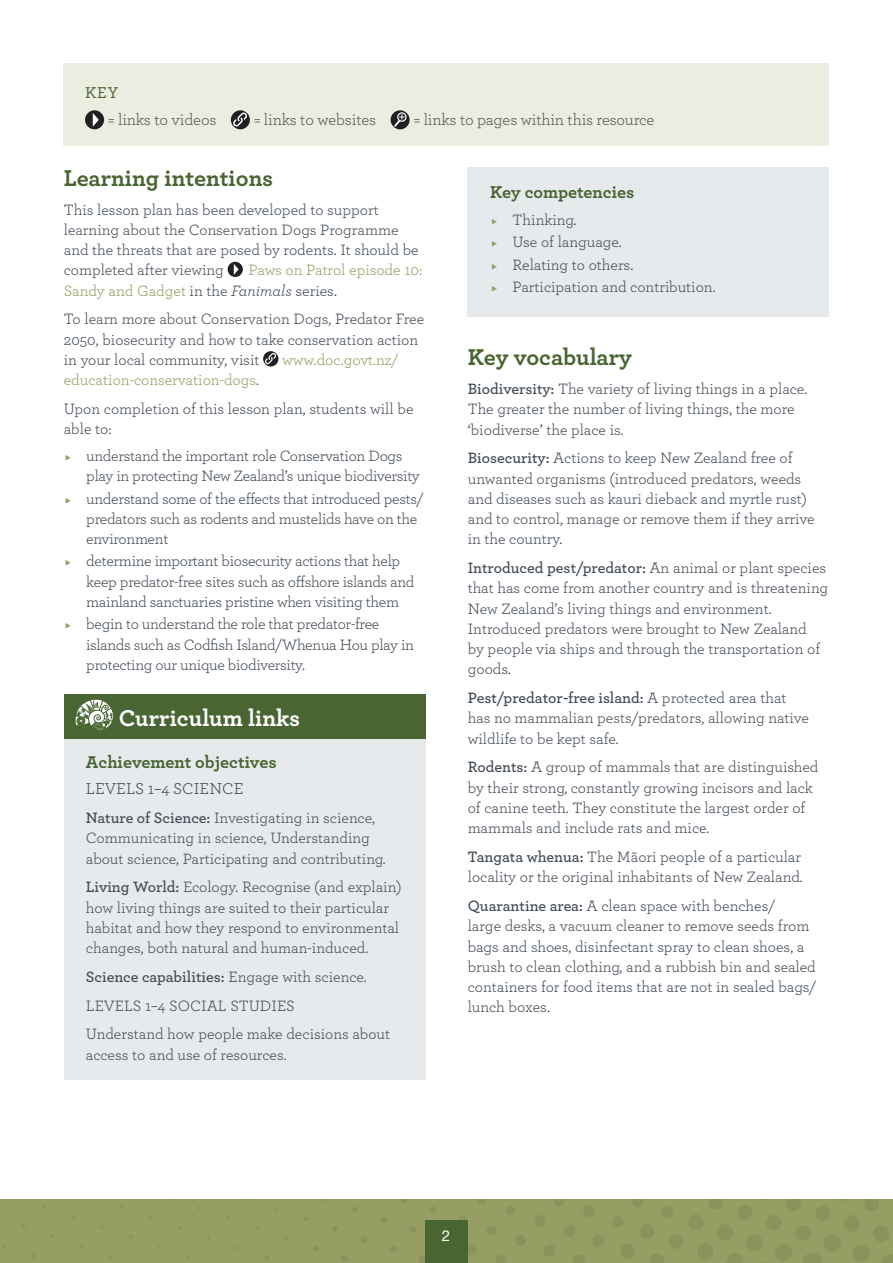
<style>
.page{position:relative;width:893px;height:1263px;background:#fff}
.page>*{position:absolute;margin:0;border:0;box-sizing:border-box;transform-origin:0 0}
.Heading_1{font:700 24px "Archer";color:#496532}
.Heading_1-2{font:700 24px "Archer";color:#fff}
.Heading_2{font:700 18px "Archer";color:#496532}
.BODY_TEXT{font:16.5px "Archer";letter-spacing:-.01em;color:#57585a}
.Heading_1-3{font:16.5px "Archer";color:#434d57}
.TOC_Heading_1{font:500 16.5px "Archer";color:#496532}
.Body_text{font:15.75px/20.2px "Archer";color:#434d57}
.Bullets{font:15.75px/20.2px "Archer";letter-spacing:-.02em;color:#434d57}
.Body_text-2{font:15.75px/20.2px "Archer";color:#979e64}
.Bullets-2{font:15.75px "Archer";color:#434d57}
.Body_text-3{font:600 15.75px "Archer";color:#434d57}
.Photo_caption{font:15px "Helvetica Neue LT Std";color:#fff}
.s1{color:#434d57}
.s2{font-style:italic;color:#434d57}
.s3{font-weight:600}
.s4{font-weight:400}
</style>
<div class="page">
<img style="left:0;top:1199px;width:893px;height:64px">
<div style="left:425px;top:1220px;width:43px;height:43px;background:#496532"></div>
<div style="left:64px;top:64px;width:765px;height:82px;background:#ecede1"></div>
<svg style="left:85px;top:110px;width:19px;height:19px"></svg>
<svg style="left:93px;top:113px;width:6px;height:14px"></svg>
<svg style="left:231px;top:110px;width:19px;height:19px"></svg>
<svg style="left:233px;top:112px;width:14px;height:15px"></svg>
<svg style="left:391px;top:110px;width:19px;height:19px"></svg>
<svg style="left:394px;top:112px;width:13px;height:15px"></svg>
<div style="left:64px;top:738px;width:361px;height:342px;background:#e7eaed"></div>
<div style="left:468px;top:167px;width:361px;height:150px;background:#e7eaed"></div>
<svg style="left:228px;top:262px;width:15px;height:15px"></svg>
<svg style="left:234px;top:264px;width:5px;height:11px"></svg>
<svg style="left:263px;top:351px;width:15px;height:15px"></svg>
<svg style="left:265px;top:353px;width:11px;height:11px"></svg>
<div style="left:64px;top:694px;width:361px;height:44px;background:#496532"></div>
<svg style="left:75px;top:699px;width:39px;height:31px"></svg>
<p class="TOC_Heading_1" style="left:85px;top:81px;width:35px">KEY</p>
<p class="BODY_TEXT" style="left:108px;top:108px;width:110px">= links to videos</p>
<p class="BODY_TEXT" style="left:254px;top:108px;width:124px">= links to websites</p>
<p class="BODY_TEXT" style="left:414px;top:108px;width:242px">= links to pages within this resource</p>
<p class="Heading_1" style="left:64px;top:159px;width:211px">Learning intentions</p>
<p class="Body_text" style="left:64px;top:199px;width:357px">This lesson plan has been developed to support learning about the Conservation Dogs Programme and the threats that are posed by rodents. It should be completed after viewing</p>
<p class="Body_text-2" style="left:64px;top:259px;width:360px;text-indent:185px">Paws on Patrol episode 10:<br>Sandy and Gadget <span class="s1">in the</span> <span class="s2">Fanimals</span> <span class="s1">series.</span></p>
<p class="Body_text" style="left:64px;top:308px;width:362px">To learn more about Conservation Dogs, Predator Free<br>2050, biosecurity and how to take conservation action in your local community, visit</p>
<p class="Body_text-2" style="left:282px;top:349px;width:118px">www.doc.govt.nz/</p>
<p class="Body_text-2" style="left:64px;top:369px;width:197px">education-conservation-dogs<span class="s1">.</span></p>
<p class="Body_text" style="left:64px;top:398px;width:351px">Upon completion of this lesson plan, students will be able to:</p>
<p class="Bullets" style="left:86px;top:445px;width:335px">understand the important role Conservation Dogs play in protecting New Zealand’s unique biodiversity</p>
<p class="Bullets" style="left:86px;top:487px;width:339px">understand some of the effects that introduced pests/ predators such as rodents and mustelids have on the environment</p>
<p class="Bullets" style="left:86px;top:550px;width:330px">determine important biosecurity actions that help keep predator-free sites such as offshore islands and mainland sanctuaries pristine when visiting them</p>
<p class="Bullets" style="left:86px;top:613px;width:329px">begin to understand the role that predator-free islands such as Codfish Island/Whenua Hou play in protecting our unique biodiversity.</p>
<p class="Heading_1-2" style="left:119px;top:699px;width:183px">Curriculum links</p>
<p class="Heading_2" style="left:86px;top:748px;width:192px">Achievement objectives</p>
<p class="Heading_1-3" style="left:86px;top:777px;width:159px">LEVELS 1–4 SCIENCE</p>
<p class="Body_text" style="left:86px;top:807px;width:301px"><span class="s3">Nature of Science:</span> Investigating in science,<br>Communicating in science, Understanding about science, Participating and contributing.</p>
<p class="Body_text" style="left:86px;top:876px;width:317px"><span class="s3">Living World:</span> Ecology. Recognise (and explain) how living things are suited to their particular habitat and how they respond to environmental changes, both natural and human-induced.</p>
<p class="Body_text-3" style="left:86px;top:965px;width:282px">Science capabilities: <span class="s4">Engage with science.</span></p>
<p class="Body_text" style="left:86px;top:994px;width:210px">LEVELS 1–4 SOCIAL STUDIES</p>
<p class="Body_text" style="left:86px;top:1023px;width:306px">Understand how people make decisions about access to and use of resources.</p>
<p class="Heading_2" style="left:490px;top:178px;width:146px">Key competencies</p>
<p class="Bullets-2" style="left:513px;top:209px;width:65px">Thinking.</p>
<p class="Bullets" style="left:513px;top:231px;width:111px">Use of language.</p>
<p class="Bullets-2" style="left:513px;top:254px;width:122px">Relating to others.</p>
<p class="Bullets-2" style="left:513px;top:276px;width:205px">Participation and contribution.</p>
<p class="Heading_1" style="left:468px;top:338px;width:166px">Key vocabulary</p>
<p class="Body_text" style="left:468px;top:378px;width:341px"><span class="s3">Biodiversity:</span> The variety of living things in a place.<br>The greater the number of living things, the more ‘biodiverse’ the place is.</p>
<p class="Body_text" style="left:468px;top:447px;width:348px"><span class="s3">Biosecurity:</span> Actions to keep New Zealand free of unwanted organisms (introduced predators, weeds and diseases such as kauri dieback and myrtle rust) and to control, manage or remove them if they arrive in the country.</p>
<p class="Body_text" style="left:468px;top:557px;width:362px"><span class="s3">Introduced pest/predator:</span> An animal or plant species that has come from another country and is threatening New Zealand’s living things and environment.<br>Introduced predators were brought to New Zealand<br>by people via ships and through the transportation of goods.</p>
<p class="Body_text" style="left:468px;top:687px;width:343px"><span class="s3">Pest/predator-free island:</span> A protected area that has no mammalian pests/predators, allowing native wildlife to be kept safe.</p>
<p class="Body_text" style="left:468px;top:756px;width:352px"><span class="s3">Rodents:</span> A group of mammals that are distinguished by their strong, constantly growing incisors and lack of canine teeth. They constitute the largest order of mammals and include rats and mice.</p>
<p class="Body_text" style="left:468px;top:846px;width:337px"><span class="s3">Tangata whenua:</span> The Māori people of a particular locality or the original inhabitants of New Zealand.</p>
<p class="Body_text" style="left:468px;top:895px;width:350px"><span class="s3">Quarantine area:</span> A clean space with benches/<br>large desks, a vacuum cleaner to remove seeds from bags and shoes, disinfectant spray to clean shoes, a brush to clean clothing, and a rubbish bin and sealed containers for food items that are not in sealed bags/ lunch boxes.</p>
<p class="Photo_caption" style="left:442px;top:1227px;width:10px">2</p>
</div>
